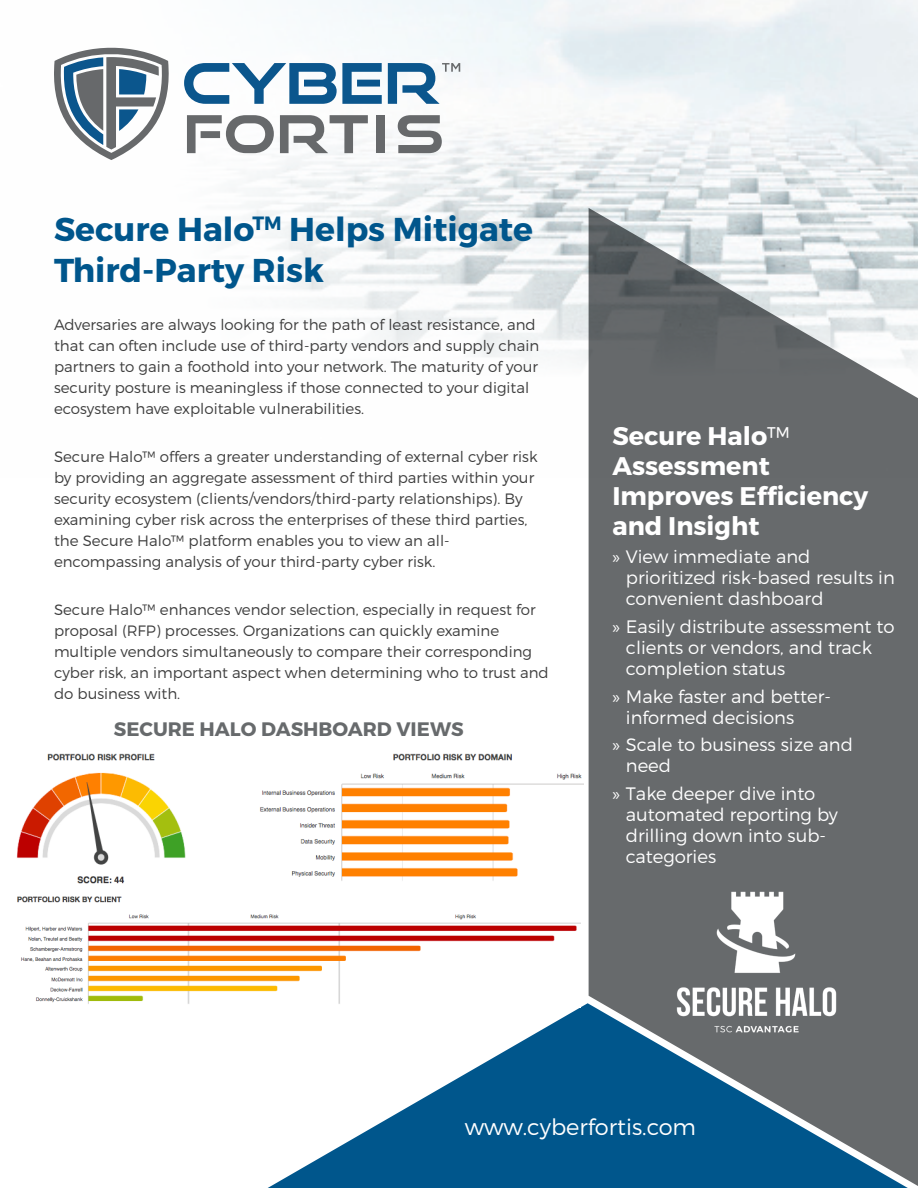
<style>
.page{position:relative;width:918px;height:1188px;background:#fff}
.page>*{position:absolute;margin:0;border:0;box-sizing:border-box;transform-origin:0 0}
.Industry_Title_2{font:700 33px/40.5px "Montserrat";color:#00568c}
.Sidebar_Title{font:700 25.5px/30px "Montserrat";color:#fff}
.t1{font:300 22.5px "Montserrat";color:#fff}
.Callout{font:700 19.5px "Montserrat";color:#676a6c}
.t2{font:300 18px/21px "Montserrat";color:#fff}
.Body{font:300 15px/21px "Montserrat";color:#3d3d3d}
.s1{font-weight:300}
.s2{font-family:"Myriad Pro";font-weight:400}
</style>
<div class="page">
<svg style="left:268px;top:1003px;width:321px;height:185px;fill:#00568c"></svg>
<img style="left:105px;top:0;width:813px;height:478px">
<svg style="left:589px;top:208px;width:329px;height:980px;background:#6a767d"></svg>
<img style="left:667px;top:879px;width:179px;height:167px">
<img style="left:17px;top:896px;width:563px;height:112px">
<img style="left:17px;top:753px;width:566px;height:131px">
<svg style="left:54px;top:48px;width:118px;height:112px"></svg>
<svg style="left:184px;top:63px;width:198px;height:41px"></svg>
<svg style="left:187px;top:115px;width:87px;height:38px"></svg>
<svg style="left:280px;top:115px;width:88px;height:38px"></svg>
<div style="left:376px;top:115px;width:9px;height:38px;background:#67696b"></div>
<svg style="left:398px;top:115px;width:44px;height:38px"></svg>
<svg style="left:388px;top:63px;width:72px;height:41px"></svg>
<p class="Industry_Title_2" style="left:54px;top:210px;width:481px">Secure Halo<sup>TM</sup> Helps Mitigate<br>Third-Party Risk</p>
<p class="Body" style="left:54px;top:314px;width:487px">Adversaries are always looking for the path of least resistance, and that can often include use of third-party vendors and supply chain partners to gain a foothold into your network. The maturity of your security posture is meaningless if those connected to your digital ecosystem have exploitable vulnerabilities.</p>
<p class="Body" style="left:54px;top:446px;width:485px">Secure Halo™ offers a greater understanding of external cyber risk by providing an aggregate assessment of third parties within your security ecosystem (clients/vendors/third-party relationships). By examining cyber risk across the enterprises of these third parties, the Secure Halo™ platform enables you to view an all&shy;encompassing analysis of your third-party cyber risk.</p>
<p class="Body" style="left:54px;top:599px;width:496px">Secure Halo™ enhances vendor selection, especially in request for proposal (RFP) processes. Organizations can quickly examine multiple vendors simultaneously to compare their corresponding cyber risk, an important aspect when determining who to trust and do business with.</p>
<p class="Callout" style="left:114px;top:717px;width:351px">SECURE HALO DASHBOARD VIEWS</p>
<p class="Sidebar_Title" style="left:612px;top:422px;width:257px">Secure Halo<span class="s1">™<br></span>Assessment<br>Improves Efficiency and Insight</p>
<p class="t2" style="left:626px;top:546px;width:270px;text-indent:-14px"><span class="s2">»</span> View immediate and prioritized risk-based results in convenient dashboard</p>
<p class="t2" style="left:626px;top:616px;width:270px;text-indent:-14px"><span class="s2">»</span> Easily distribute assessment to clients or vendors, and track completion status</p>
<p class="t2" style="left:626px;top:686px;width:207px;text-indent:-14px"><span class="s2">»</span> Make faster and better&shy;informed decisions</p>
<p class="t2" style="left:626px;top:734px;width:229px;text-indent:-14px"><span class="s2">»</span> Scale to business size and need</p>
<p class="t2" style="left:626px;top:783px;width:214px;text-indent:-14px"><span class="s2">»</span> Take deeper dive into automated reporting by drilling down into sub&shy;categories</p>
<p class="t1" style="left:465px;top:1113px;width:233px">www.cyberfortis.com</p>
</div>
